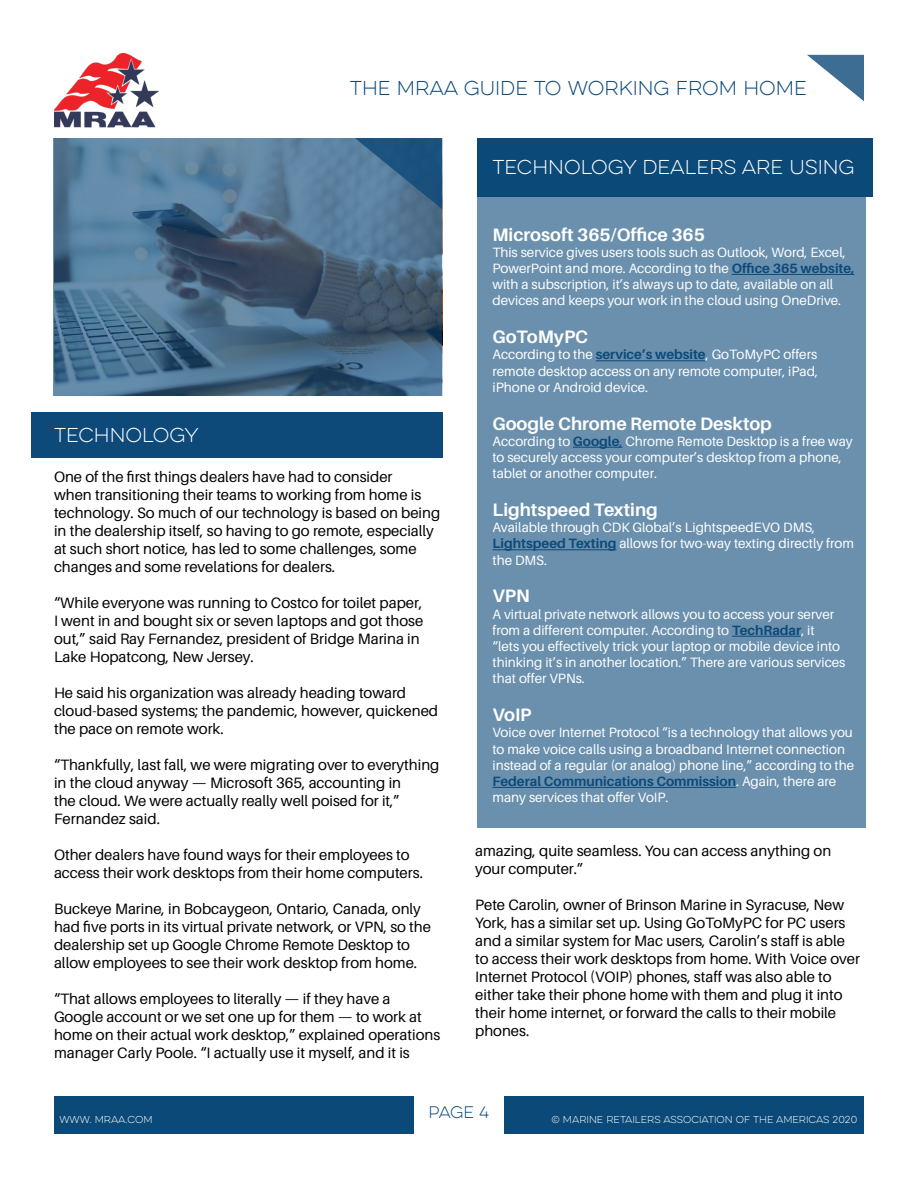
<style>
.page{position:relative;width:918px;height:1188px;background:#fff}
.page>*{position:absolute;margin:0;border:0;box-sizing:border-box;transform-origin:0 0}
.t1{font:700 18px "Aileron";color:#fff}
.t2{font:100 18px "Eveleth Clean";color:#fff}
.t3{font:100 18px "Eveleth Clean";color:#0d4979}
.t4{font:15px/18px "Aileron";color:#000}
.t5{font:100 15px "Eveleth Clean";color:#0d4979}
.t6{font:13.5px/16.2px "Aileron";color:#fff}
.t7{font:100 9px "Eveleth Clean";color:#fff}
.s1{font-weight:700;color:#0d4979}
.s2{color:#0d4979}
</style>
<div class="page">
<div style="left:54px;top:1096px;width:810px;height:38px;background:#0b4979"></div>
<div style="left:414px;top:1088px;width:90px;height:54px;background:#fff"></div>
<svg style="left:807px;top:55px;width:57px;height:46px"></svg>
<img style="left:54px;top:53px;width:105px;height:75px">
<div style="left:31px;top:413px;width:412px;height:45px;background:#0d4979"></div>
<div style="left:477px;top:138px;width:389px;height:689px;background:#6a90ad"></div>
<div style="left:477px;top:138px;width:396px;height:59px;background:#0b4979"></div>
<hr style="left:732px;top:274px;width:122px;height:1px;background:#0d4979">
<hr style="left:596px;top:360px;width:110px;height:1px;background:#0d4979">
<hr style="left:573px;top:447px;width:49px;height:1px;background:#0d4979">
<hr style="left:492px;top:549px;width:124px;height:1px;background:#0d4979">
<hr style="left:732px;top:636px;width:69px;height:1px;background:#0d4979">
<hr style="left:492px;top:787px;width:244px;height:1px;background:#0d4979">
<svg style="left:53px;top:138px;width:389px;height:258px;background:#4b6e8a"></svg>
<p class="t3" style="left:350px;top:75px;width:458px">THE MRAA GUIDE TO WORKING FROM HOME</p>
<p class="t2" style="left:54px;top:423px;width:146px">TECHNOLOGY</p>
<p class="t4" style="left:54px;top:468px;width:388px">One of the first things dealers have had to consider<br>when transitioning their teams to working from home is technology. So much of our technology is based on being in the dealership itself, so having to go remote, especially at such short notice, has led to some challenges, some changes and some revelations for dealers.</p>
<p class="t4" style="left:54px;top:594px;width:371px">“While everyone was running to Costco for toilet paper, I went in and bought six or seven laptops and got those out,” said Ray Fernandez, president of Bridge Marina in Lake Hopatcong, New Jersey.</p>
<p class="t4" style="left:54px;top:684px;width:386px">He said his organization was already heading toward cloud-based systems; the pandemic, however, quickened the pace on remote work.</p>
<p class="t4" style="left:54px;top:756px;width:387px">“Thankfully, last fall, we were migrating over to everything in the cloud anyway — Microsoft 365, accounting in<br>the cloud. We were actually really well poised for it,” Fernandez said.</p>
<p class="t4" style="left:54px;top:846px;width:371px">Other dealers have found ways for their employees to access their work desktops from their home computers.</p>
<p class="t4" style="left:54px;top:900px;width:379px">Buckeye Marine, in Bobcaygeon, Ontario, Canada, only had five ports in its virtual private network, or VPN, so the dealership set up Google Chrome Remote Desktop to allow employees to see their work desktop from home.</p>
<p class="t4" style="left:54px;top:990px;width:388px">“That allows employees to literally — if they have a Google account or we set one up for them — to work at home on their actual work desktop,” explained operations manager Carly Poole. “I actually use it myself, and it is</p>
<p class="t2" style="left:492px;top:155px;width:363px">TECHNOLOGY DEALERS ARE USING</p>
<p class="t1" style="left:492px;top:224px;width:214px">Microsoft 365/Office 365</p>
<p class="t6" style="left:492px;top:244px;width:364px">This service gives users tools such as Outlook, Word, Excel, PowerPoint and more. According to the <span class="s1">Office 365 website, </span>with a subscription, it’s always up to date, available on all devices and keeps your work in the cloud using OneDrive.</p>
<p class="t1" style="left:492px;top:327px;width:97px">GoToMyPC</p>
<p class="t6" style="left:492px;top:347px;width:327px;text-align:justify">According to the <span class="s1">service’s website</span>, GoToMyPC offers remote desktop access on any remote computer, iPad, iPhone or Android device.</p>
<p class="t1" style="left:492px;top:413px;width:281px">Google Chrome Remote Desktop</p>
<p class="t6" style="left:492px;top:433px;width:362px">According to <span class="s1">Google</span><span class="s2">,</span> Chrome Remote Desktop is a free way to securely access your computer’s desktop from a phone, tablet or another computer.</p>
<p class="t1" style="left:492px;top:500px;width:167px">Lightspeed Texting</p>
<p class="t6" style="left:492px;top:520px;width:363px">Available through CDK Global’s LightspeedEVO DMS,<br><span class="s1">Lightspeed Texting</span> allows for two-way texting directly from the DMS.</p>
<p class="t1" style="left:492px;top:586px;width:39px">VPN</p>
<p class="t6" style="left:492px;top:606px;width:355px">A virtual private network allows you to access your server from a different computer. According to <span class="s1">TechRadar</span>, it<br>“lets you effectively trick your laptop or mobile device into thinking it’s in another location.” There are various services that offer VPNs.</p>
<p class="t1" style="left:492px;top:705px;width:41px">VoIP</p>
<p class="t6" style="left:492px;top:725px;width:363px">Voice over Internet Protocol “is a technology that allows you to make voice calls using a broadband Internet connection instead of a regular (or analog) phone line,” according to the <span class="s1">Federal Communications Commission</span>. Again, there are many services that offer VoIP.</p>
<p class="t4" style="left:475px;top:842px;width:358px">amazing, quite seamless. You can access anything on your computer.”</p>
<p class="t4" style="left:475px;top:896px;width:386px">Pete Carolin, owner of Brinson Marine in Syracuse, New York, has a similar set up. Using GoToMyPC for PC users and a similar system for Mac users, Carolin’s staff is able to access their work desktops from home. With Voice over Internet Protocol (VOIP) phones, staff was also able to either take their phone home with them and plug it into their home internet, or forward the calls to their mobile phones.</p>
<p class="t5" style="left:429px;top:1102px;width:62px">PAGE 4</p>
<p class="t7" style="left:59px;top:1114px;width:95px">WWW. MRAA.COM</p>
<p class="t7" style="left:551px;top:1114px;width:307px">© MARINE RETAILERS ASSOCIATION OF THE AMERICAS 2020</p>
</div>
